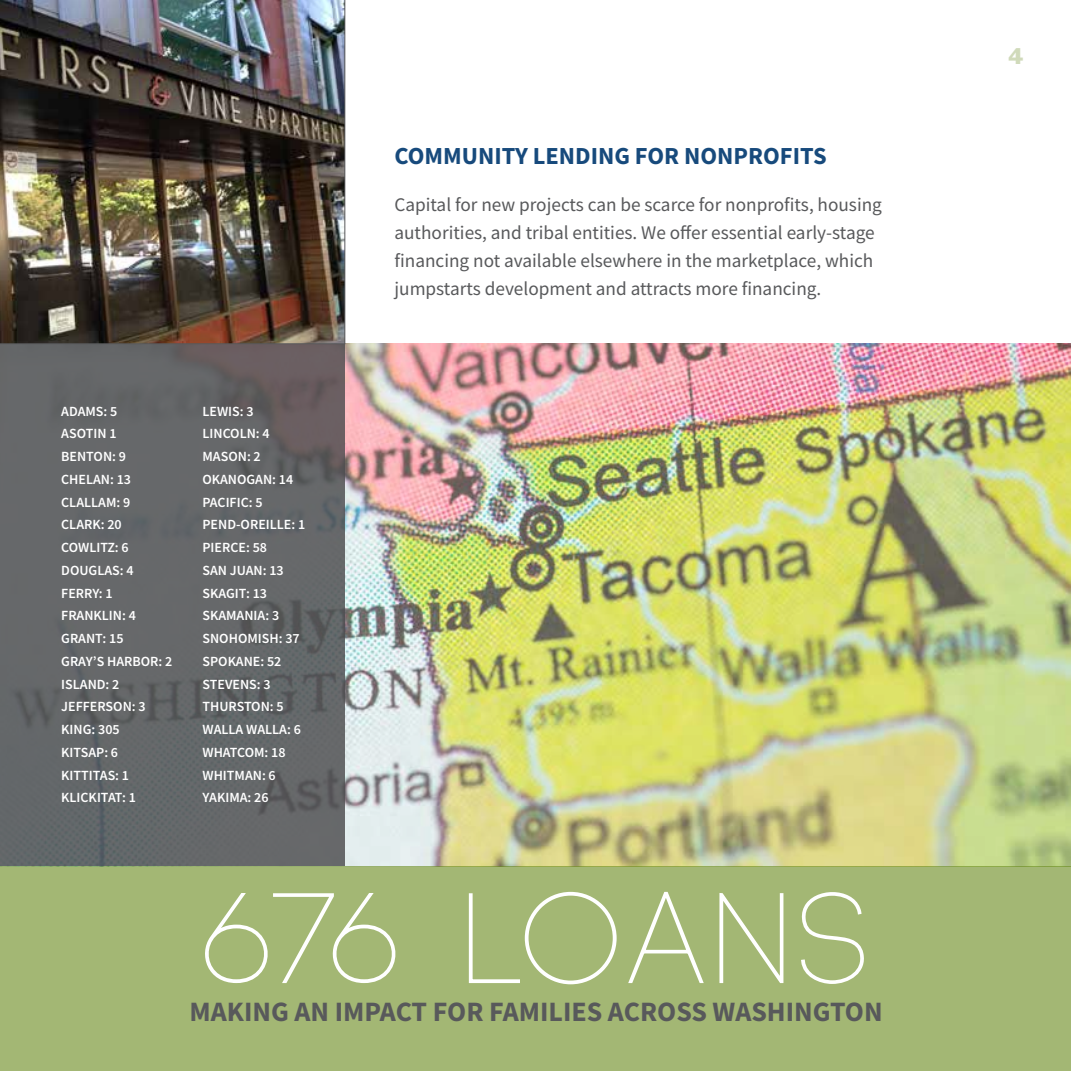
<style>
.page{position:relative;width:1071px;height:1071px;background:#fff}
.page>*{position:absolute;margin:0;border:0;box-sizing:border-box;transform-origin:0 0}
.t1{font:700 28px "Source Sans Pro";color:#58595b}
.t2{font:700 24.5px "Source Sans Pro";color:#174a7c}
.t3{font:21px "Franklin Gothic";color:#d0daba}
.t4{font:19.25px/28px "Source Sans Pro";color:#58595b}
.t5{font:600 14px/22.8px "Source Sans Pro";color:#fff}
</style>
<div class="page">
<img style="left:345px;top:344px;width:726px;height:522px">
<svg style="left:0;top:344px;width:345px;height:522px;background:#636567"></svg>
<img style="left:0;top:0;width:345px;height:344px">
<div style="left:0;top:866px;width:1071px;height:205px;background:#a3b774"></div>
<svg style="left:205px;top:891px;width:659px;height:94px"></svg>
<p class="t5" style="left:61px;top:399px;width:113px">ADAMS: 5<br>ASOTI N 1<br>BENTON: 9<br>CH ELAN: 13<br>CLALLAM: 9<br>CLARK: 20<br>COWLITZ: 6<br>DOUGLAS: 4<br>FERRY: 1<br>FRANKLI N: 4<br>GRANT: 15<br>GRAY’S HARBOR: 2<br>ISLAND: 2<br>JEFFERSON: 3<br>KI NG: 305<br>KITSAP: 6<br>KITTITAS: 1<br>KLICKITAT: 1</p>
<p class="t5" style="left:203px;top:399px;width:92px">LEWIS: 3<br>LI NCOLN: 4<br>MASON: 2<br>OKANOGAN: 14<br>PACIFIC</p>
<p class="t5" style="left:203px;top:490px;width:104px;text-indent:46px">: 5<br>PEND-OREI LLE: 1<br>PI ERCE: 58<br>SAN JUAN: 13<br>SKAGIT: 13<br>SKAMANIA: 3<br>SNOHOMISH: 37<br>SPOKANE: 52<br>STEVENS: 3<br>TH URSTON: 5<br>WALLA WALLA: 6<br>WHATCOM: 18<br>WHITMAN: 6<br>YAKI MA: 26</p>
<h2 class="t2" style="left:394px;top:139px;width:434px">COMMUNITY LENDING FOR NONPROFITS</h2>
<p class="t4" style="left:394px;top:191px;width:489px">Capital for new projects can be scarce for nonprofits, housing authorities, and tribal entities. We offer essential early-stage financing not available elsewhere in the marketplace, which jumpstarts development and attracts more financing.</p>
<h1 class="t1" style="left:190px;top:993px;width:690px">MAKING AN IMPACT FOR FAMIL IES ACROSS WASHINGTON</h1>
<h3 class="t3" style="left:1009px;top:43px;width:17px">4</h3>
</div>
